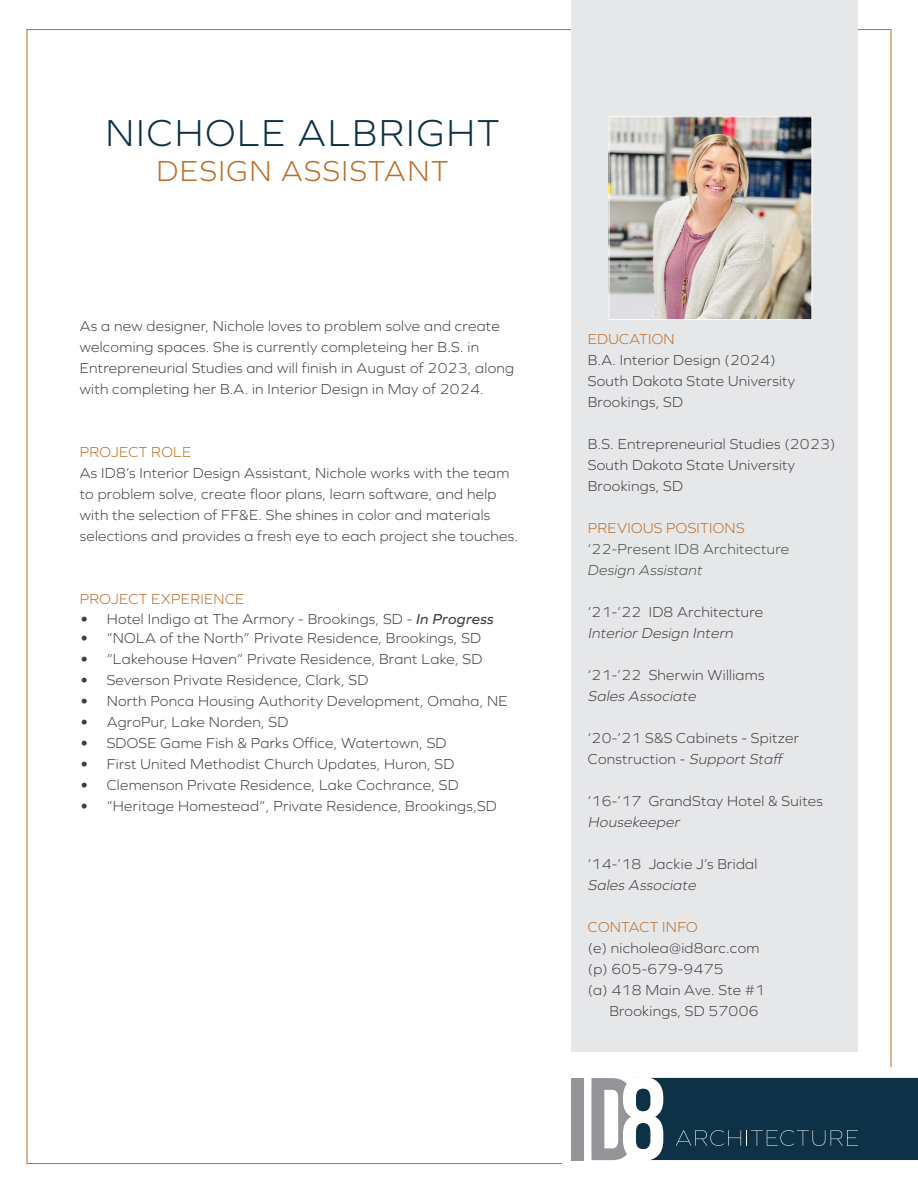
<style>
.page{position:relative;width:918px;height:1188px;background:#fff}
.page>*{position:absolute;margin:0;border:0;box-sizing:border-box;transform-origin:0 0}
.t1{font:300 39px "Graphie";letter-spacing:.05em;color:#0d3146}
.t2{font:300 30px "Graphie";letter-spacing:.05em;color:#bc6d28}
.t3{font:300 15px/21px "Graphie";letter-spacing:.02em;color:#3e3e3f}
.t4{font:300 15px "Graphie";letter-spacing:.02em;color:#bc6d28}
.t5{font:italic 300 15px "Graphie";color:#3e3e3f}
.t6{font:300 15px "Graphie";letter-spacing:.02em;color:#494c49}
.t7{font:italic 300 15px "Graphie";letter-spacing:.02em;color:#494c49}
.s1{font-size:18px}
.s2{font-weight:400;font-style:italic}
.s3{font-style:italic}
</style>
<div class="page">
<div style="left:571px;top:0;width:287px;height:1051px;background:#e6e7e9"></div>
<img style="left:611px;top:118px;width:199px;height:200px">
<div style="left:609px;top:116px;width:203px;height:204px;border:1px solid #fff"></div>
<div style="left:571px;top:1078px;width:13px;height:82px;background:#939598"></div>
<svg style="left:591px;top:1077px;width:327px;height:84px;background:#3a5667"></svg>
<p class="t1" style="left:105px;top:110px;width:396px">NICHOLE ALBRIGHT</p>
<p class="t2" style="left:157px;top:153px;width:293px">DESIGN ASSISTANT</p>
<p class="t3" style="left:80px;top:316px;width:436px">As a new designer, Nichole loves to problem solve and create welcoming spaces. She is currently completeing her B.S. in Entrepreneurial Studies and will finish in August of 2023, along with completing her B.A. in Interior Design in May of 2024.</p>
<p class="t4" style="left:80px;top:444px;width:113px">PROJECT ROLE</p>
<p class="t3" style="left:80px;top:463px;width:440px">As ID8’s Interior Design Assistant, Nichole works with the team to problem solve, create floor plans, learn software, and help with the selection of FF&amp;E. She shines in color and materials selections and provides a fresh eye to each project she touches.</p>
<p class="t4" style="left:80px;top:591px;width:166px">PROJECT EXPERIENCE</p>
<p class="t3" style="left:80px;top:608px;width:415px"><span class="s1">•</span> Hotel Indigo at The Armory - Brookings, SD - <span class="s2">In Progress</span></p>
<p class="t3" style="left:80px;top:628px;width:403px"><span class="s1">•</span> “NOLA of the North” Private Residence, Brookings, SD</p>
<p class="t3" style="left:80px;top:649px;width:404px"><span class="s1">•</span> “Lakehouse Haven” Private Residence, Brant Lake, SD</p>
<p class="t3" style="left:80px;top:670px;width:290px"><span class="s1">•</span> Severson Private Residence, Clark, SD</p>
<p class="t3" style="left:80px;top:691px;width:430px"><span class="s1">•</span> North Ponca Housing Authority Development, Omaha, NE</p>
<p class="t3" style="left:80px;top:712px;width:210px"><span class="s1">•</span> AgroPur, Lake Norden, SD</p>
<p class="t3" style="left:80px;top:733px;width:368px"><span class="s1">•</span> SDOSE Game Fish &amp; Parks Office, Watertown, SD</p>
<p class="t3" style="left:80px;top:754px;width:376px"><span class="s1">•</span> First United Methodist Church Updates, Huron, SD</p>
<p class="t3" style="left:80px;top:775px;width:381px"><span class="s1">•</span> Clemenson Private Residence, Lake Cochrance, SD</p>
<p class="t3" style="left:80px;top:796px;width:419px"><span class="s1">•</span> “Heritage Homestead”, Private Residence, Brookings,SD</p>
<p class="t4" style="left:588px;top:330px;width:88px">EDUCATION</p>
<p class="t3" style="left:588px;top:349px;width:189px">B.A. Interior Design (2024)</p>
<p class="t3" style="left:588px;top:370px;width:209px">South Dakota State University<br>Brookings, SD</p>
<p class="t3" style="left:588px;top:433px;width:249px">B.S. Entrepreneurial Studies (2023)</p>
<p class="t3" style="left:588px;top:454px;width:209px">South Dakota State University</p>
<p class="t3" style="left:588px;top:475px;width:97px">Brookings, SD</p>
<p class="t4" style="left:588px;top:519px;width:158px">PREVIOUS POSITIONS</p>
<p class="t6" style="left:588px;top:540px;width:203px">‘22-Present ID8 Architecture</p>
<p class="t7" style="left:588px;top:561px;width:116px">Design Assistant</p>
<p class="t3" style="left:588px;top:601px;width:177px">‘21-’22 ID8 Architecture</p>
<p class="t5" style="left:588px;top:624px;width:150px">Interior Design Intern</p>
<p class="t3" style="left:588px;top:664px;width:178px">‘21-’22 Sherwin Williams</p>
<p class="t5" style="left:588px;top:687px;width:112px">Sales Associate</p>
<p class="t3" style="left:588px;top:727px;width:213px">‘20-’21 S&amp;S Cabinets - Spitzer<br>Construction - <span class="s3">Support Staff</span></p>
<p class="t3" style="left:588px;top:790px;width:237px">‘16-’17 GrandStay Hotel &amp; Suites</p>
<p class="t5" style="left:588px;top:813px;width:96px">Housekeeper</p>
<p class="t3" style="left:588px;top:853px;width:171px">‘14-’18 Jackie J’s Bridal</p>
<p class="t5" style="left:588px;top:876px;width:112px">Sales Associate</p>
<p class="t4" style="left:588px;top:918px;width:111px">CONTACT INFO</p>
<p class="t3" style="left:588px;top:937px;width:173px">(e) nicholea@id8arc.com</p>
<p class="t3" style="left:588px;top:958px;width:137px">(p) 605-679-9475</p>
<p class="t3" style="left:588px;top:979px;width:179px">(a) 418 Main Ave. Ste #1</p>
<p class="t3" style="left:609px;top:1000px;width:151px">Brookings, SD 57006</p>
</div>
